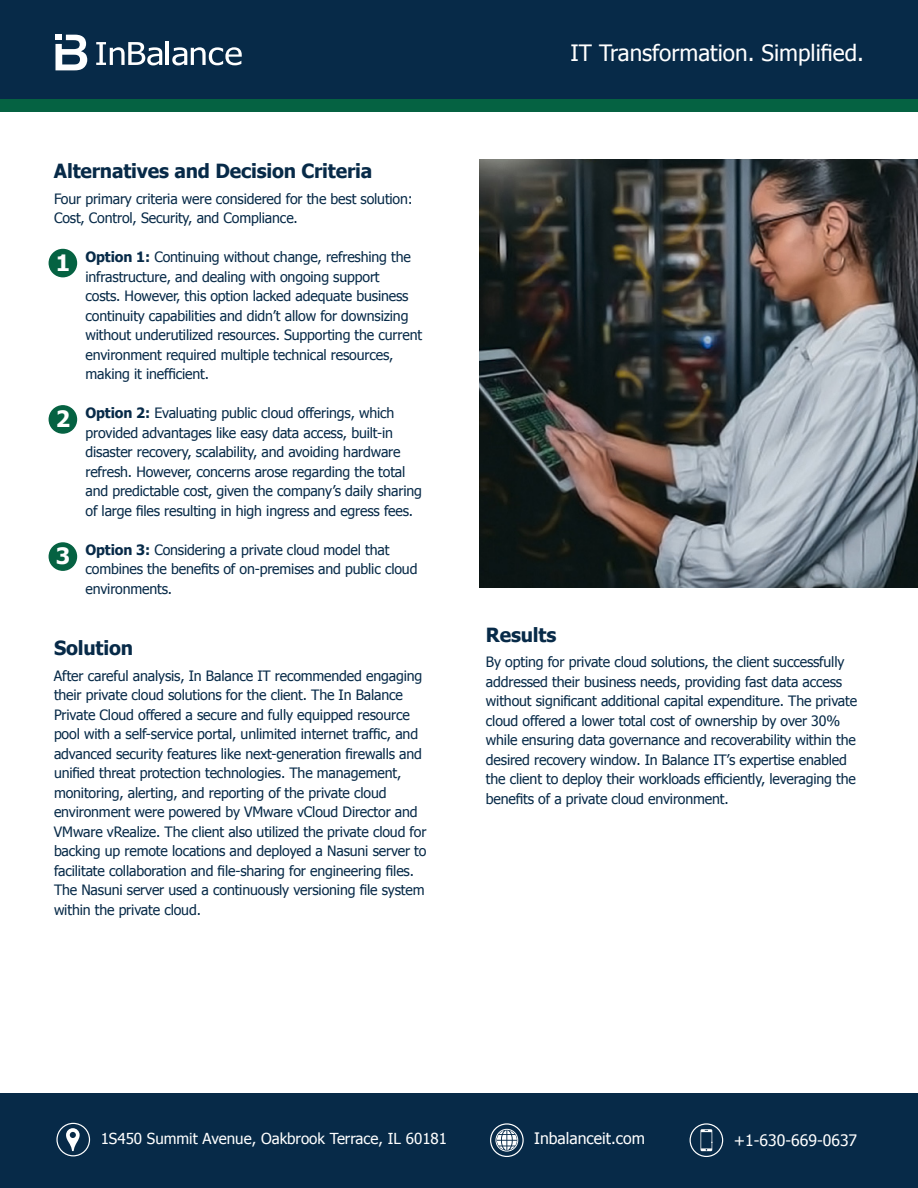
<style>
.page{position:relative;width:918px;height:1188px;background:#fff}
.page>*{position:absolute;margin:0;border:0;box-sizing:border-box;transform-origin:0 0}
.t1{font:22.5px "Tahoma";color:#fff}
.t2{font:700 22.5px "Tahoma";color:#fff}
.t3{font:700 19.5px "Tahoma";letter-spacing:-.01em;color:#072a48}
.t4{font:15.75px "Tahoma";color:#fff}
.t5{font:15.15px "Tahoma";color:#fff}
.t6{font:14.25px/19.5px "Tahoma";letter-spacing:-.01em;color:#072a48}
.s1{font-weight:700}
</style>
<div class="page">
<div style="left:0;top:0;width:918px;height:107px;background:#072a48"></div>
<div style="left:0;top:99px;width:918px;height:13px;background:#056242"></div>
<svg style="left:56px;top:35px;width:31px;height:35px"></svg>
<svg style="left:96px;top:42px;width:66px;height:23px"></svg>
<hr style="left:166px;top:41px;width:3px;height:24px;background:#fff">
<svg style="left:172px;top:47px;width:70px;height:18px"></svg>
<div style="left:0;top:1093px;width:918px;height:95px;background:#072a48"></div>
<svg style="left:700px;top:1129px;width:12px;height:22px"></svg>
<div style="left:690px;top:1123px;width:33px;height:34px;border:1px solid #fff;border-radius:50%"></div>
<svg style="left:495px;top:1129px;width:23px;height:23px"></svg>
<div style="left:490px;top:1123px;width:34px;height:34px;border:1px solid #fff;border-radius:50%"></div>
<div style="left:56px;top:1123px;width:34px;height:33px;border:1px solid #fff;border-radius:50%"></div>
<svg style="left:66px;top:1128px;width:14px;height:23px"></svg>
<img style="left:479px;top:159px;width:439px;height:429px">
<div style="left:49px;top:250px;width:27px;height:27px;background:#056242;border-radius:50%"></div>
<div style="left:49px;top:249px;width:28px;height:28px;border:2px solid #056242;border-radius:50%"></div>
<div style="left:49px;top:406px;width:27px;height:27px;background:#056242;border-radius:50%"></div>
<div style="left:49px;top:405px;width:28px;height:29px;border:2px solid #056242;border-radius:50%"></div>
<div style="left:49px;top:543px;width:27px;height:27px;background:#056242;border-radius:50%"></div>
<div style="left:49px;top:542px;width:28px;height:29px;border:2px solid #056242;border-radius:50%"></div>
<h2 class="t3" style="left:54px;top:163px;width:320px">Alternatives and Decision Criteria</h2>
<p class="t6" style="left:54px;top:190px;width:360px">Four primary criteria were considered for the best solution:<br>Cost, Control, Security, and Compliance.</p>
<p class="t6" style="left:86px;top:248px;width:338px"><span class="s1">Option 1:</span> Continuing without change, refreshing the infrastructure, and dealing with ongoing support<br>costs. However, this option lacked adequate business continuity capabilities and didn’t allow for downsizing without underutilized resources. Supporting the current environment required multiple technical resources, making it inef昀椀cient.</p>
<p class="t6" style="left:86px;top:404px;width:338px"><span class="s1">Option 2:</span> Evaluating public cloud offerings, which provided advantages like easy data access, built-in disaster recovery, scalability, and avoiding hardware refresh. However, concerns arose regarding the total and predictable cost, given the company’s daily sharing of large 昀椀les resulting in high ingress and egress fees.</p>
<p class="t6" style="left:86px;top:541px;width:334px"><span class="s1">Option 3:</span> Considering a private cloud model that combines the bene昀椀ts of on-premises and public cloud environments.</p>
<h1 class="t2" style="left:56px;top:253px;width:16px">1</h1>
<h1 class="t2" style="left:56px;top:410px;width:16px">2</h1>
<h1 class="t2" style="left:56px;top:547px;width:16px">3</h1>
<h2 class="t3" style="left:54px;top:640px;width:81px">Solution</h2>
<p class="t6" style="left:54px;top:667px;width:374px">After careful analysis, In Balance IT recommended engaging their private cloud solutions for the client. The In Balance Private Cloud offered a secure and fully equipped resource pool with a self-service portal, unlimited internet traf昀椀c, and advanced security features like next-generation 昀椀rewalls and uni昀椀ed threat protection technologies. The management, monitoring, alerting, and reporting of the private cloud environment were powered by VMware vCloud Director and VMware vRealize. The client also utilized the private cloud for backing up remote locations and deployed a Nasuni server to facilitate collaboration and 昀椀le-sharing for engineering 昀椀les.<br>The Nasuni server used a continuously versioning 昀椀le system within the private cloud.</p>
<h1 class="t1" style="left:571px;top:38px;width:295px">IT Transformation. Simpli昀椀ed.</h1>
<h2 class="t3" style="left:486px;top:627px;width:72px">Results</h2>
<p class="t6" style="left:486px;top:654px;width:373px">By opting for private cloud solutions, the client successfully addressed their business needs, providing fast data access without signi昀椀cant additional capital expenditure. The private cloud offered a lower total cost of ownership by over 30% while ensuring data governance and recoverability within the desired recovery window. In Balance IT’s expertise enabled the client to deploy their workloads ef昀椀ciently, leveraging the bene昀椀ts of a private cloud environment.</p>
<p class="t5" style="left:101px;top:1133px;width:348px">1S450 Summit Avenue, Oakbrook Terrace, IL 60181</p>
<p class="t4" style="left:534px;top:1132px;width:112px">Inbalanceit.com</p>
<p class="t4" style="left:734px;top:1134px;width:125px">+1-630-669-0637</p>
</div>
